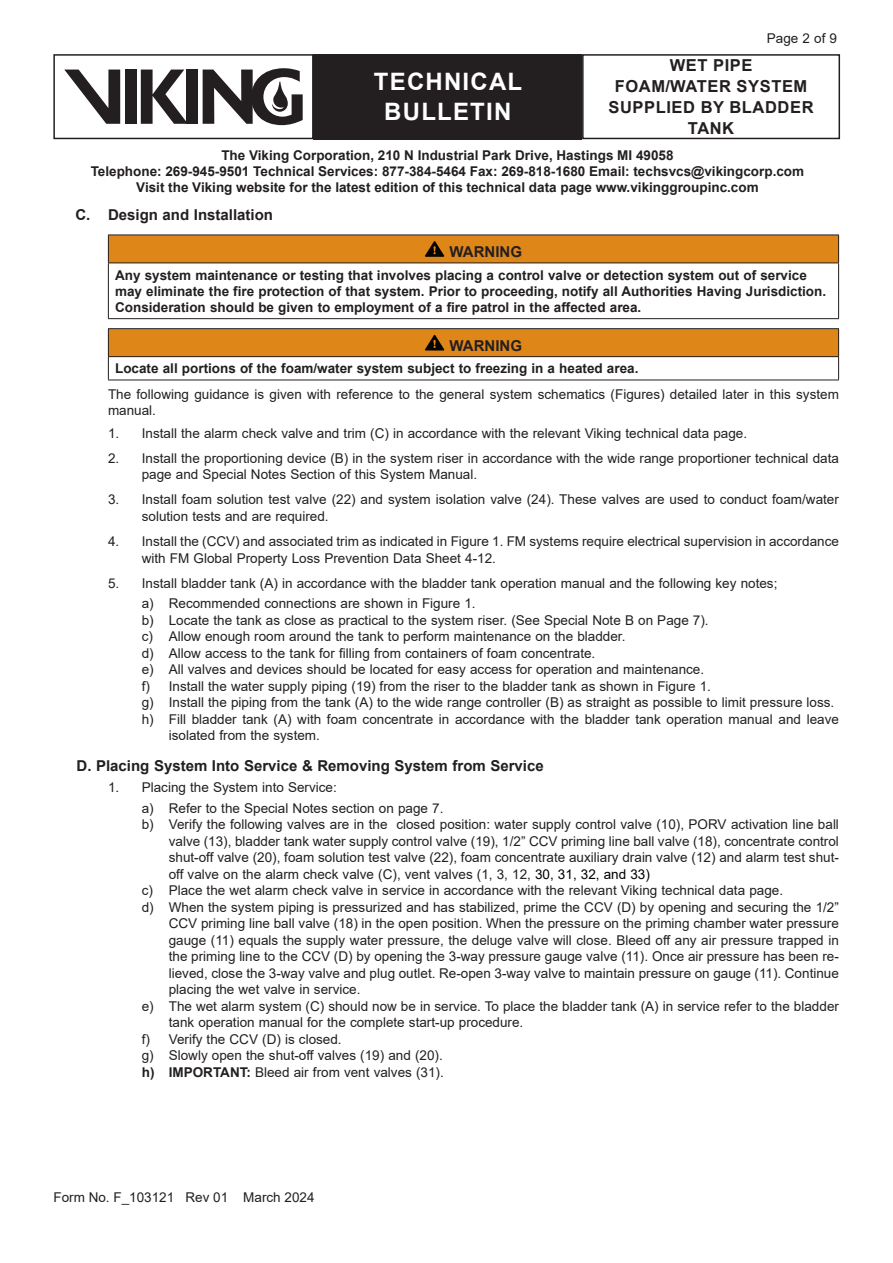
<style>
.page{position:relative;width:893px;height:1263px;background:#fff}
.page>*{position:absolute;margin:0;border:0;box-sizing:border-box;transform-origin:0 0}
.t1{font:700 24px/30px "Arial";letter-spacing:.05em;color:#fff;text-align:center}
.t2{font:700 16.5px/21px "Arial";letter-spacing:.035em;color:#231f20;text-align:center}
.Heading_2{font:700 15px "Arial";color:#231f20}
.Body_Text{font:700 15px "Arial";color:#231f20}
.Body_Text__indented{font:13.5px/16.5px "Arial";color:#231f20}
.List_Bullet{font:700 13.5px/16.2px "Arial";color:#231f20;text-align:center}
.s1{color:#000}
.s2{font-weight:700}
</style>
<div class="page">
<div style="left:582px;top:54px;width:258px;height:85px;border:2px solid #231f20"></div>
<div style="left:314px;top:54px;width:268px;height:85px;background:#231f20"></div>
<div style="left:186px;top:70px;width:12px;height:54px;background:#231f20"></div>
<div style="left:125px;top:70px;width:11px;height:54px;background:#231f20"></div>
<svg style="left:141px;top:70px;width:45px;height:54px"></svg>
<svg style="left:64px;top:70px;width:56px;height:54px"></svg>
<svg style="left:203px;top:68px;width:100px;height:57px"></svg>
<div style="left:53px;top:54px;width:261px;height:85px;border:2px solid #231f20"></div>
<div style="left:108px;top:235px;width:731px;height:28px;background:#df8619"></div>
<hr style="left:108px;top:235px;width:731px;height:1px;background:#231f20">
<svg style="left:108px;top:235px;width:1px;height:28px"></svg>
<svg style="left:838px;top:235px;width:1px;height:28px"></svg>
<hr style="left:108px;top:263px;width:731px;height:1px;background:#231f20">
<hr style="left:108px;top:263px;width:1px;height:55px;background:#231f20">
<hr style="left:838px;top:263px;width:1px;height:55px;background:#231f20">
<hr style="left:108px;top:318px;width:731px;height:1px;background:#231f20">
<svg style="left:425px;top:241px;width:19px;height:16px"></svg>
<div style="left:108px;top:329px;width:731px;height:28px;background:#df8619"></div>
<hr style="left:108px;top:328px;width:731px;height:1px;background:#231f20">
<hr style="left:108px;top:356px;width:731px;height:1px;background:#231f20">
<svg style="left:108px;top:329px;width:1px;height:51px"></svg>
<svg style="left:838px;top:329px;width:1px;height:51px"></svg>
<hr style="left:108px;top:380px;width:731px;height:1px;background:#231f20">
<svg style="left:425px;top:335px;width:19px;height:15px"></svg>
<p class="Body_Text__indented" style="left:767px;top:29px;width:72px">Page 2 of 9</p>
<p class="t2" style="left:608px;top:55px;width:207px">WET PIPE<br>FOAM/WATER SYSTEM<br>SUPPLIED BY BLADDER<br>TANK</p>
<h1 class="t1" style="left:374px;top:67px;width:150px">TECHNICAL<br>BULLETIN</h1>
<p class="List_Bullet" style="left:91px;top:147px;width:715px">The Viking Corporation, 210 N Industrial Park Drive, Hastings MI 49058<br>Telephone: 269-945-9501 Technical Services: 877-384-5464 Fax: 269-818-1680 Email: techsvcs@vikingcorp.com<br>Visit the Viking website for the latest edition of this technical data page www.vikinggroupinc.com</p>
<p class="Heading_2" style="left:75px;top:204px;width:199px">C. Design and Installation</p>
<p class="Body_Text" style="left:450px;top:241px;width:74px">WARNING</p>
<p class="List_Bullet" style="left:115px;top:267px;width:713px;text-align:left">Any system maintenance or testing that involves placing a control valve or detection system out of service may eliminate the fire protection of that system. Prior to proceeding, notify all Authorities Having Jurisdiction.<br>Consideration should be given to employment of a fire patrol in the affected area.</p>
<p class="Body_Text" style="left:450px;top:335px;width:74px">WARNING</p>
<p class="List_Bullet" style="left:115px;top:360px;width:525px">Locate all portions of the foam/water system subject to freezing in a heated area.</p>
<p class="Body_Text__indented" style="left:108px;top:386px;width:732px">The following guidance is given with reference to the general system schematics (Figures) detailed later in this system manual.</p>
<p class="Body_Text__indented" style="left:108px;top:424px;width:641px">1. Install the alarm check valve and trim (C) in accordance with the relevant Viking technical data page.</p>
<p class="Body_Text__indented" style="left:142px;top:450px;width:699px;text-indent:-34px">2. Install the proportioning device (B) in the system riser in accordance with the wide range proportioner technical data page and Special Notes Section of this System Manual.</p>
<p class="Body_Text__indented" style="left:142px;top:491px;width:699px;text-indent:-34px">3. Install foam solution test valve (22) and system isolation valve (24). These valves are used to conduct foam/water solution tests and are required.</p>
<p class="Body_Text__indented" style="left:142px;top:533px;width:699px;text-indent:-34px">4. Install the (CCV) and associated trim as indicated in Figure 1. FM systems require electrical supervision in accordance with FM Global Property Loss Prevention Data Sheet 4-12.</p>
<p class="Body_Text__indented" style="left:108px;top:574px;width:671px">5. Install bladder tank (A) in accordance with the bladder tank operation manual and the following key notes;</p>
<p class="Body_Text__indented" style="left:142px;top:595px;width:335px">a) Recommended connections are shown in Figure 1.</p>
<p class="Body_Text__indented" style="left:142px;top:612px;width:568px">b) Locate the tank as close as practical to the system riser. (See Special Note B on Page 7).</p>
<p class="Body_Text__indented" style="left:142px;top:628px;width:485px">c) Allow enough room around the tank to perform maintenance on the bladder.</p>
<p class="Body_Text__indented" style="left:142px;top:645px;width:455px">d) Allow access to the tank for filling from containers of foam concentrate.</p>
<p class="Body_Text__indented" style="left:142px;top:661px;width:564px">e) All valves and devices should be located for easy access for operation and maintenance.</p>
<p class="Body_Text__indented" style="left:142px;top:678px;width:571px">f) Install the water supply piping (19) from the riser to the bladder tank as shown in Figure 1.</p>
<p class="Body_Text__indented" style="left:142px;top:694px;width:694px">g) Install the piping from the tank (A) to the wide range controller (B) as straight as possible to limit pressure loss.</p>
<p class="Body_Text__indented" style="left:169px;top:711px;width:672px;text-indent:-27px">h) Fill bladder tank (A) with foam concentrate in accordance with the bladder tank operation manual and leave isolated from the system.</p>
<p class="Heading_2" style="left:77px;top:755px;width:469px">D. Placing System Into Service &amp; Removing System from Service</p>
<p class="Body_Text__indented" style="left:108px;top:779px;width:230px">1. Placing the System into Service:</p>
<p class="Body_Text__indented" style="left:142px;top:800px;width:303px">a) Refer to the Special Notes section on page 7.</p>
<p class="Body_Text__indented" style="left:169px;top:816px;width:672px;text-align:justify;text-indent:-27px">b) Verify the following valves are in the closed position: water supply control valve (10), PORV activation line ball valve (13), bladder tank water supply control valve (19), 1/2” CCV priming line ball valve (18), concentrate control shut-off valve (20), foam solution test valve (22), foam concentrate auxiliary drain valve (12) and alarm test shut&shy;off valve on the alarm check valve (C), vent valves (1, 3, 12, <span class="s1">30, 31, 32, and 33)</span></p>
<p class="Body_Text__indented" style="left:142px;top:882px;width:643px">c) Place the wet alarm check valve in service in accordance with the relevant Viking technical data page.</p>
<p class="Body_Text__indented" style="left:169px;top:899px;width:672px;text-align:justify;text-indent:-27px">d) When the system piping is pressurized and has stabilized, prime the CCV (D) by opening and securing the 1/2” CCV priming line ball valve (18) in the open position. When the pressure on the priming chamber water pressure gauge (11) equals the supply water pressure, the deluge valve will close. Bleed off any air pressure trapped in the priming line to the CCV (D) by opening the 3-way pressure gauge valve (11). Once air pressure has been re&shy;lieved, close the 3-way valve and plug outlet. Re-open 3-way valve to maintain pressure on gauge (11). Continue placing the wet valve in service.</p>
<p class="Body_Text__indented" style="left:169px;top:998px;width:672px;text-indent:-27px">e) The wet alarm system (C) should now be in service. To place the bladder tank (A) in service refer to the bladder tank operation manual for the complete start-up procedure.</p>
<p class="Body_Text__indented" style="left:142px;top:1031px;width:201px">f) Verify the CCV (D) is closed.</p>
<p class="Body_Text__indented" style="left:142px;top:1047px;width:303px">g) Slowly open the shut-off valves (19) and (20).</p>
<p class="Body_Text__indented" style="left:142px;top:1064px;width:304px"><span class="s2">h) IMPORTANT:</span> Bleed air from vent valves (31).</p>
<p class="Body_Text__indented" style="left:53px;top:1188px;width:263px">Form No. F_103121 Rev 01 March 2024</p>
</div>
